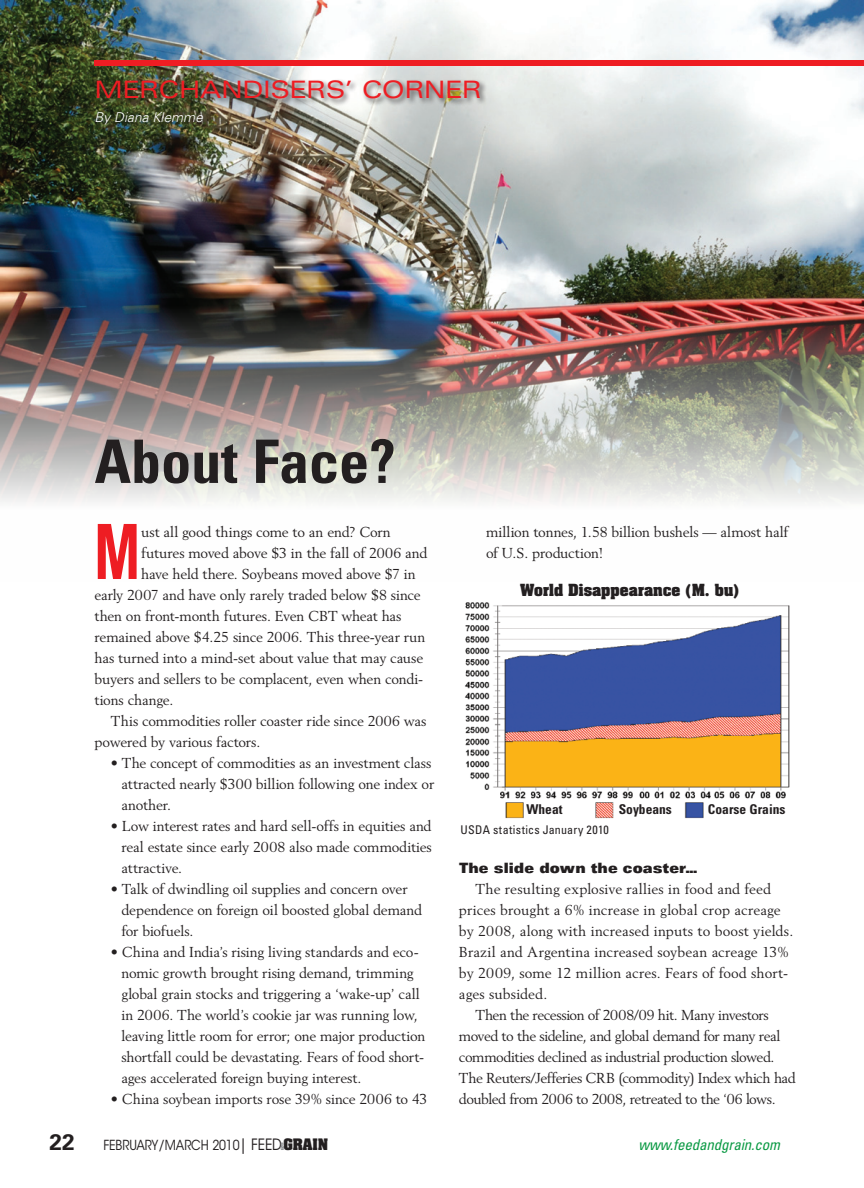
<style>
.page{position:relative;width:864px;height:1188px;background:#fff}
.page>*{position:absolute;margin:0;border:0;box-sizing:border-box;transform-origin:0 0}
.t1{font:700 condensed 76.2px "Univers LT Std";color:#ee1d23;scale:.71 1}
.t2{font:700 condensed 60px "Univers LT Std";color:#231f20}
.t3{font:expanded 24px "Univers LT Std";letter-spacing:-.015em;color:#ee1d23}
.t4{font:700 22.5px "Univers LT Std";color:#231f20}
.t5{font:italic condensed 15px "Univers LT Std";letter-spacing:-.01em;color:#0a9943}
.t6{font:14.25px/21px "Berling LT Std";letter-spacing:-.01em;color:#231f20}
.t7{font:14.25px "Berling LT Std";letter-spacing:-.03em;color:#231f20}
.t8{font:14.25px "Berling LT Std";letter-spacing:.01em;color:#231f20}
.t9{font:14.25px "Berling LT Std";letter-spacing:-.035em;color:#231f20}
.t10{font:14.25px "Berling LT Std";letter-spacing:.015em;color:#231f20}
.t11{font:700 14.25px "Aachen Std";color:#231f20}
.t12{font:14.25px "Univers LT Std X Black Ex";letter-spacing:.01em;color:#231f20;scale:.8 1}
.t13{font:13.8px "ITC Avant Garde Std";letter-spacing:-.01em;color:#231f20;scale:.87 1}
.t14{font:700 condensed 13.5px "Univers LT Std";color:#231f20}
.t15{font:italic 300 13.5px "Univers LT Std";letter-spacing:.005em;color:#fff}
.t16{font:condensed 12px "Univers LT Std";letter-spacing:.03em;color:#231f20}
.s1{font-size:15.6px}
.s2{font-family:"Univers LT Std";font-stretch:ultra-condensed;font-size:10.35px;color:#808285}
.s3{font-family:"Aachen Std";font-weight:700;font-size:13.5px}
</style>
<div class="page">
<img style="left:0;top:0;width:864px;height:502px">
<div style="left:94px;top:60px;width:770px;height:6px;background:#ee1d23"></div>
<div style="left:94px;top:78px;width:393px;height:54px;background:#231f20;opacity:.75"></div>
<img style="left:465px;top:602px;width:325px;height:217px">
<h3 class="t3" style="left:94px;top:76px;width:389px">MERCHANDISERS’ CORNER</h3>
<p class="t15" style="left:94px;top:109px;width:110px">By Diana Klemme</p>
<h2 class="t2" style="left:94px;top:425px;width:303px">About Face?</h2>
<h1 class="t1" style="left:94px;top:505px;width:65px">M</h1>
<p class="t6" style="left:141px;top:521px;width:251px">ust all good things come to an end? Corn</p>
<p class="t6" style="left:141px;top:542px;width:288px">futures moved above $3 in the fall of 2006 and</p>
<p class="t6" style="left:141px;top:563px;width:276px">have held there. Soybeans moved above $7 in</p>
<p class="t6" style="left:94px;top:584px;width:328px">early 2007 and have only rarely traded below $8 since</p>
<p class="t6" style="left:94px;top:605px;width:309px">then on front-month futures. Even CBT wheat has</p>
<p class="t6" style="left:94px;top:626px;width:332px">remained above $4.25 since 2006. This three-year run</p>
<p class="t6" style="left:94px;top:647px;width:330px">has turned into a mind-set about value that may cause</p>
<p class="t6" style="left:94px;top:668px;width:330px">buyers and sellers to be complacent, even when condi-</p>
<p class="t6" style="left:94px;top:689px;width:80px">tions change.</p>
<p class="t6" style="left:111px;top:710px;width:317px">This commodities roller coaster ride since 2006 was</p>
<p class="t6" style="left:94px;top:731px;width:167px">powered by various factors.</p>
<p class="t6" style="left:122px;top:752px;width:314px;text-indent:-11px">• The concept of commodities as an investment class attracted nearly $300 billion following one index or another.</p>
<p class="t6" style="left:122px;top:815px;width:312px;text-align:justify;text-indent:-11px">• Low interest rates and hard sell-offs in equities and real estate since early 2008 also made commodities attractive.</p>
<p class="t6" style="left:122px;top:878px;width:302px;text-indent:-11px">• Talk of dwindling oil supplies and concern over dependence on foreign oil boosted global demand for biofuels.</p>
<p class="t6" style="left:122px;top:941px;width:305px;text-indent:-11px">• China and India’s rising living standards and eco&shy;nomic growth brought rising demand, trimming global grain stocks and triggering a ‘wake-up’ call in 2006. The world’s cookie jar was running low, leaving little room for error; one major production shortfall could be devastating. Fears of food short&shy;ages accelerated foreign buying interest.</p>
<p class="t6" style="left:111px;top:1088px;width:318px">• China soybean imports rose 39% since 2006 to 43</p>
<p class="t6" style="left:486px;top:521px;width:304px">million tonnes, 1.58 billion bushels — almost half of U.S. production!</p>
<p class="t11" style="left:520px;top:579px;width:221px">World Disappearance (M. bu)</p>
<p class="t14" style="left:526px;top:801px;width:38px">Wheat</p>
<p class="t14" style="left:619px;top:801px;width:55px">Soybeans</p>
<p class="t14" style="left:708px;top:801px;width:79px">Coarse Grains</p>
<p class="t16" style="left:460px;top:822px;width:150px">USDA statistics January 2010</p>
<p class="t12" style="left:459px;top:859px;width:299px">The slide down the coaster…</p>
<p class="t10" style="left:476px;top:880px;width:297px">The resulting explosive rallies in food and feed</p>
<p class="t6" style="left:459px;top:899px;width:323px">prices brought a 6% increase in global crop acreage</p>
<p class="t8" style="left:459px;top:922px;width:336px">by 2008, along with increased inputs to boost yields.</p>
<p class="t6" style="left:459px;top:941px;width:331px">Brazil and Argentina increased soybean acreage 13%</p>
<p class="t6" style="left:459px;top:962px;width:331px">by 2009, some 12 million acres. Fears of food short-</p>
<p class="t8" style="left:459px;top:985px;width:90px">ages subsided.</p>
<p class="t7" style="left:476px;top:1006px;width:295px">Then the recession of 2008/09 hit. Many investors</p>
<p class="t9" style="left:459px;top:1027px;width:323px">moved to the sideline, and global demand for many real</p>
<p class="t6" style="left:459px;top:1046px;width:317px">commodities declined as industrial production slowed.</p>
<p class="t7" style="left:459px;top:1069px;width:338px">The Reuters/Jefferies CRB (commodity) Index which had</p>
<p class="t7" style="left:459px;top:1090px;width:318px">doubled from 2006 to 2008, retreated to the ‘06 lows.</p>
<h3 class="t4" style="left:50px;top:1129px;width:27px">22</h3>
<p class="t13" style="left:104px;top:1137px;width:260px">FEBRUARY/MARCH 2010<span class="s1">| FEED</span><span class="s2">&amp;</span><span class="s3">GRAIN</span></p>
<p class="t5" style="left:638px;top:1135px;width:143px">www.feedandgrain.com</p>
</div>
